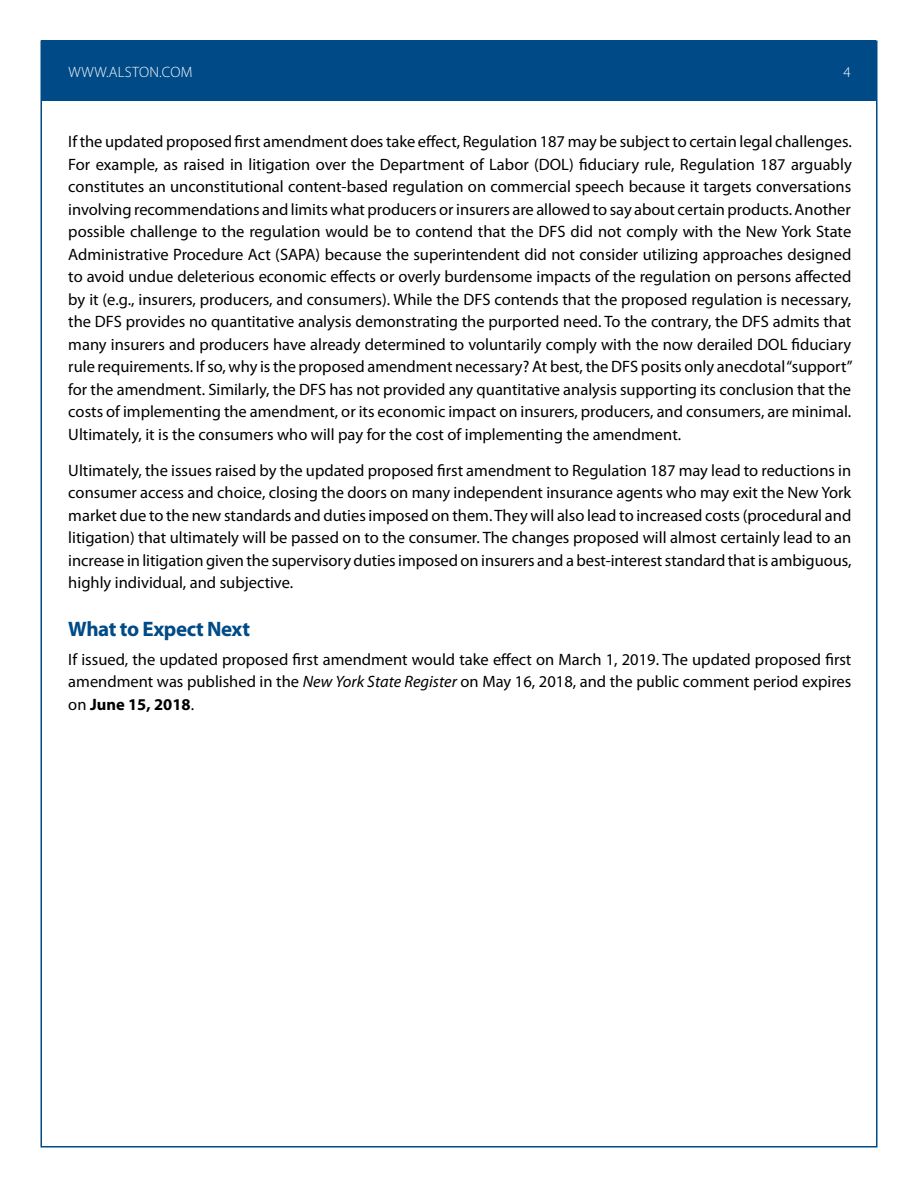
<style>
.page{position:relative;width:918px;height:1188px;background:#fff}
.page>*{position:absolute;margin:0;border:0;box-sizing:border-box;transform-origin:0 0}
.t1{font:700 21px "Myriad Pro";letter-spacing:-.02em;color:#004b87}
.t2{font:16.5px/22.5px "Myriad Pro";color:#000;text-align:justify}
.t3{font:300 15px "Myriad Pro";letter-spacing:.02em;color:#fff}
.s1{font-style:italic}
.s2{font-weight:700}
</style>
<div class="page">
<div style="left:42px;top:40px;width:834px;height:61px;background:#004b87"></div>
<p class="t3" style="left:68px;top:63px;width:126px">WWW.ALSTON.COM</p>
<p class="t3" style="left:843px;top:63px;width:9px">4</p>
<p class="t2" style="left:68px;top:130px;width:786px">If the updated proposed first amendment does take effect, Regulation 187 may be subject to certain legal challenges.<br>For example, as raised in litigation over the Department of Labor (DOL) fiduciary rule, Regulation 187 arguably constitutes an unconstitutional content-based regulation on commercial speech because it targets conversations involving recommendations and limits what producers or insurers are allowed to say about certain products. Another possible challenge to the regulation would be to contend that the DFS did not comply with the New York State Administrative Procedure Act (SAPA) because the superintendent did not consider utilizing approaches designed to avoid undue deleterious economic effects or overly burdensome impacts of the regulation on persons affected by it (e.g., insurers, producers, and consumers). While the DFS contends that the proposed regulation is necessary, the DFS provides no quantitative analysis demonstrating the purported need. To the contrary, the DFS admits that many insurers and producers have already determined to voluntarily comply with the now derailed DOL fiduciary rule requirements. If so, why is the proposed amendment necessary? At best, the DFS posits only anecdotal “support” for the amendment. Similarly, the DFS has not provided any quantitative analysis supporting its conclusion that the costs of implementing the amendment, or its economic impact on insurers, producers, and consumers, are minimal.<br>Ultimately, it is the consumers who will pay for the cost of implementing the amendment.</p>
<p class="t2" style="left:68px;top:459px;width:785px">Ultimately, the issues raised by the updated proposed first amendment to Regulation 187 may lead to reductions in consumer access and choice, closing the doors on many independent insurance agents who may exit the New York market due to the new standards and duties imposed on them. They will also lead to increased costs (procedural and litigation) that ultimately will be passed on to the consumer. The changes proposed will almost certainly lead to an increase in litigation given the supervisory duties imposed on insurers and a best-interest standard that is ambiguous, highly individual, and subjective.</p>
<p class="t1" style="left:68px;top:615px;width:183px">What to Expect Next</p>
<p class="t2" style="left:68px;top:648px;width:785px">If issued, the updated proposed first amendment would take effect on March 1, 2019. The updated proposed first amendment was published in the <span class="s1">New York State Register</span> on May 16, 2018, and the public comment period expires on <span class="s2">June 15, 2018</span>.</p>
</div>
